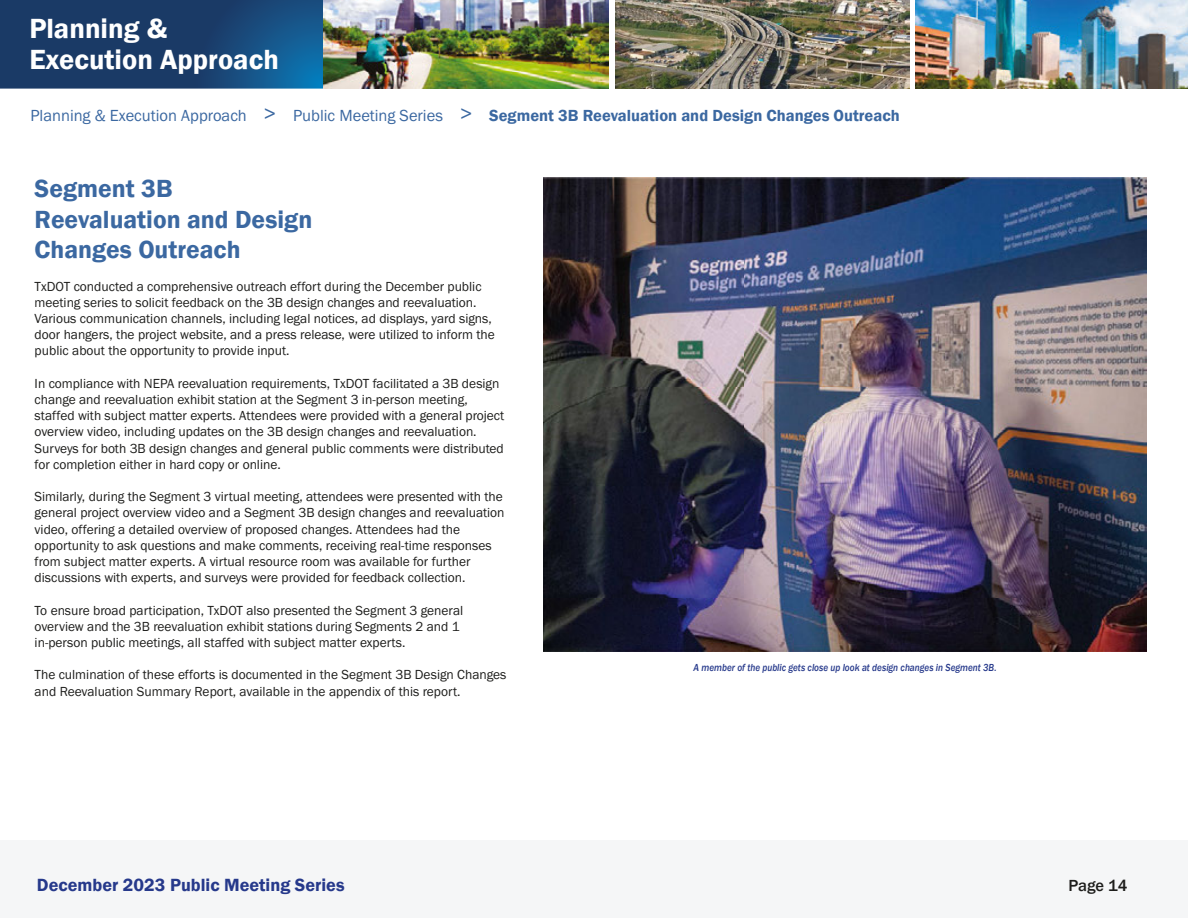
<style>
.page{position:relative;width:1188px;height:918px;background:#fff}
.page>*{position:absolute;margin:0;border:0;box-sizing:border-box;transform-origin:0 0}
.t1{font:28.5px/31.5px "Franklin Gothic URW Dem";color:#fff}
.t2{font:25.5px/30.6px "Franklin Gothic URW Dem";color:#3b68a1}
.t3{font:18.15px "Franklin Gothic URW Dem";color:#26398b}
.t4{font:16.5px "Franklin Gothic URW Boo";color:#3b68a1}
.t5{font:500 16.5px "Franklin Gothic URW";letter-spacing:-.005em;color:#1d1d1b}
.t6{font:13.5px/16.2px "Franklin Gothic URW Boo";color:#1d1d1b}
.t7{font:10.5px "Franklin Gothic URW Med Ita";color:#26398b;scale:.88 1}
.s1{font-size:22.5px}
.s2{font-family:"Franklin Gothic URW Dem"}
</style>
<div class="page">
<div style="left:0;top:840px;width:1188px;height:78px;background:#f5f6f7"></div>
<svg style="left:0;top:0;width:323px;height:89px;background:#194372"></svg>
<img style="left:323px;top:0;width:286px;height:89px">
<img style="left:615px;top:0;width:294px;height:89px">
<img style="left:916px;top:0;width:272px;height:89px">
<img style="left:543px;top:178px;width:604px;height:473px">
<p class="t1" style="left:29px;top:12px;width:251px">Planning &amp;<br>Execution Approach</p>
<p class="t4" style="left:31px;top:105px;width:871px">Planning &amp; Execution Approach <span class="s1">&gt;</span> Public Meeting Series <span class="s1">&gt;</span> <span class="s2">Segment 3B Reevaluation and Design Changes Outreach</span></p>
<p class="t2" style="left:35px;top:173px;width:279px">Segment 3B<br>Reevaluation and Design<br>Changes Outreach</p>
<p class="t6" style="left:35px;top:278px;width:462px">TxDOT conducted a comprehensive outreach effort during the December public meeting series to solicit feedback on the 3B design changes and reevaluation.<br>Various communication channels, including legal notices, ad displays, yard signs, door hangers, the project website, and a press release, were utilized to inform the public about the opportunity to provide input.</p>
<p class="t6" style="left:35px;top:375px;width:471px">In compliance with NEPA reevaluation requirements, TxDOT facilitated a 3B design change and reevaluation exhibit station at the Segment 3 in-person meeting, staffed with subject matter experts. Attendees were provided with a general project overview video, including updates on the 3B design changes and reevaluation.<br>Surveys for both 3B design changes and general public comments were distributed for completion either in hard copy or online.</p>
<p class="t6" style="left:35px;top:488px;width:471px">Similarly, during the Segment 3 virtual meeting, attendees were presented with the general project overview video and a Segment 3B design changes and reevaluation video, offering a detailed overview of proposed changes. Attendees had the opportunity to ask questions and make comments, receiving real-time responses from subject matter experts. A virtual resource room was available for further discussions with experts, and surveys were provided for feedback collection.</p>
<p class="t6" style="left:35px;top:602px;width:430px">To ensure broad participation, TxDOT also presented the Segment 3 general overview and the 3B reevaluation exhibit stations during Segments 2 and 1 in-person public meetings, all staffed with subject matter experts.</p>
<p class="t6" style="left:35px;top:666px;width:473px">The culmination of these efforts is documented in the Segment 3B Design Changes and Reevaluation Summary Report, available in the appendix of this report.</p>
<p class="t7" style="left:694px;top:661px;width:346px">A member of the public gets close up look at design changes in Segment 3B.</p>
<h3 class="t3" style="left:37px;top:873px;width:309px">December 2023 Public Meeting Series</h3>
<p class="t5" style="left:1068px;top:875px;width:61px">Page 14</p>
</div>
